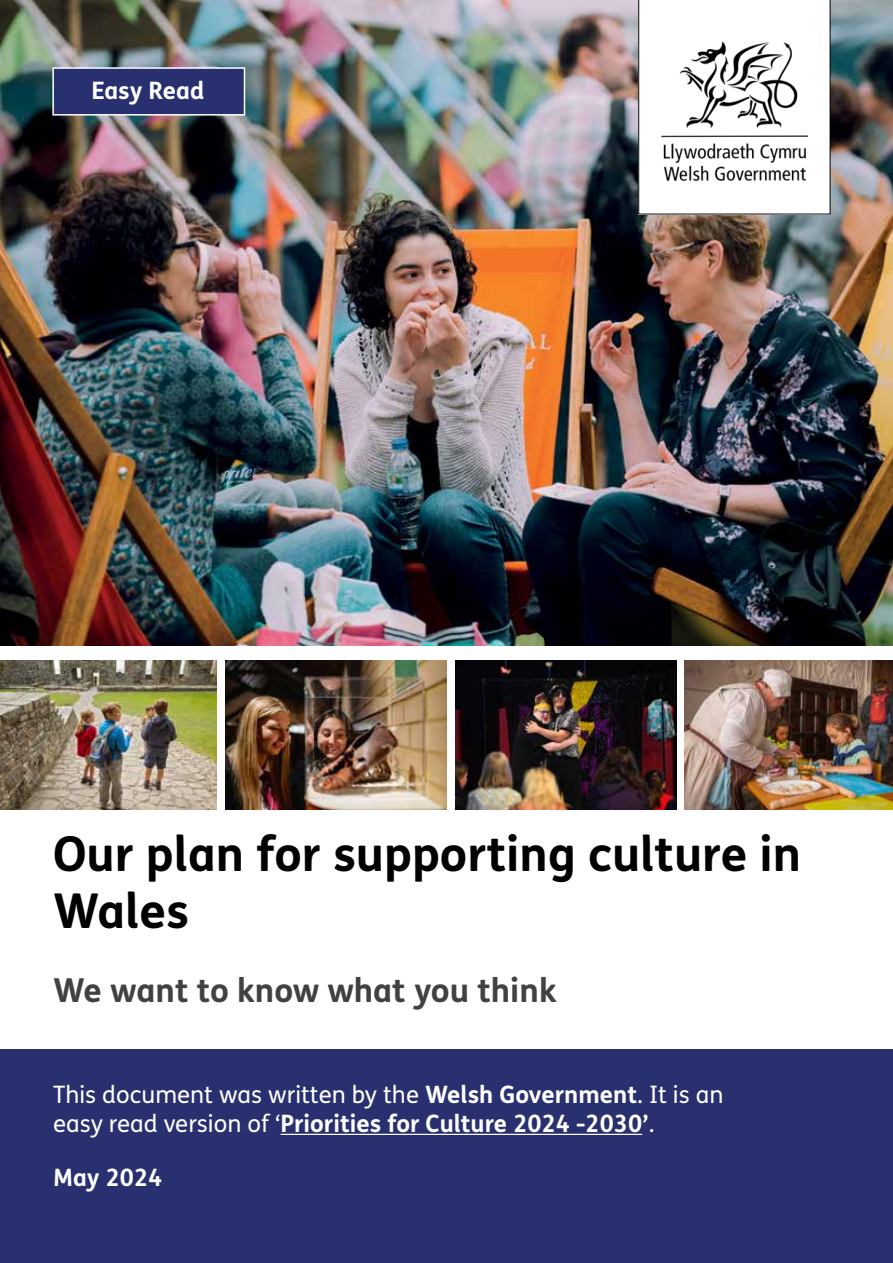
<style>
.page{position:relative;width:893px;height:1263px;background:#fff}
.page>*{position:absolute;margin:0;border:0;box-sizing:border-box;transform-origin:0 0}
.t1{font:700 48px/57.6px "FS Me Pro";color:#000}
.Cover_subhead{font:700 33px "FS Me Pro";color:#414042}
.Bodytext{font:700 24px "FS Me Pro";color:#fff}
.Bodytext-2{font:24px "FS Me Pro";color:#fff}
.s1{font-weight:700}
.s2{font-weight:400}
</style>
<div class="page">
<div style="left:0;top:1049px;width:893px;height:214px;background:#28306f"></div>
<img style="left:0;top:0;width:893px;height:645px">
<div style="left:52px;top:67px;width:193px;height:49px;background:#28306f;border:2px solid #fff"></div>
<hr style="left:281px;top:1134px;width:361px;height:1px;background:#fff">
<svg style="left:638px;top:0;width:192px;height:214px"></svg>
<img style="left:662px;top:41px;width:145px;height:140px">
<img style="left:0;top:660px;width:217px;height:149px">
<img style="left:225px;top:660px;width:221px;height:149px">
<img style="left:455px;top:660px;width:221px;height:149px">
<img style="left:685px;top:660px;width:208px;height:149px">
<p class="Bodytext" style="left:91px;top:72px;width:114px">Easy Read</p>
<h1 class="t1" style="left:53px;top:822px;width:750px">Our plan for supporting culture in<br>Wales</h1>
<h2 class="Cover_subhead" style="left:53px;top:965px;width:505px">We want to know what you think</h2>
<p class="Bodytext-2" style="left:53px;top:1078px;width:672px">This document was written by the <span class="s1">Welsh Government</span>. It is an</p>
<p class="Bodytext" style="left:53px;top:1105px;width:603px"><span class="s2">easy read version of ‘</span>Priorities for Culture 2024 -2030’<span class="s2">.</span></p>
<p class="Bodytext" style="left:53px;top:1159px;width:111px">May 2024</p>
</div>
